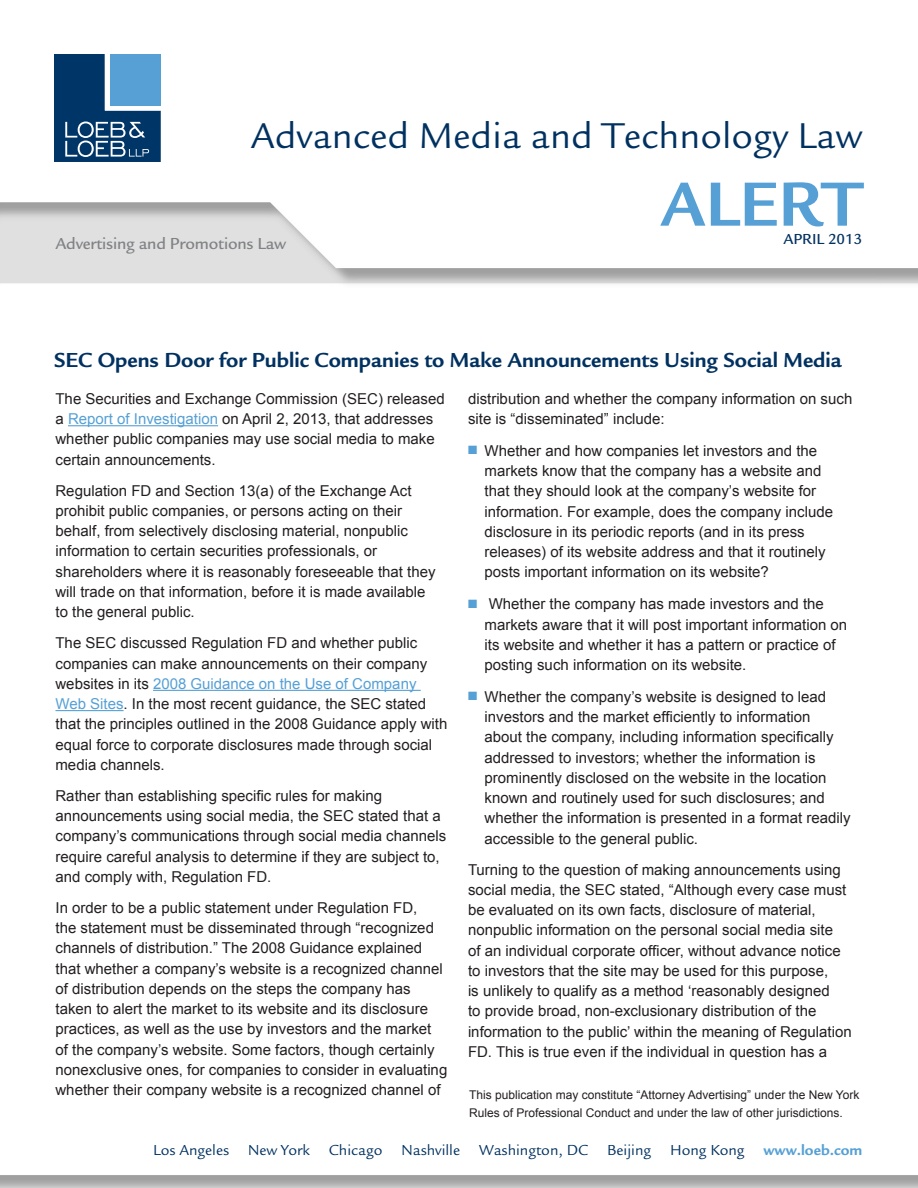
<style>
.page{position:relative;width:918px;height:1188px;background:#fff}
.page>*{position:absolute;margin:0;border:0;box-sizing:border-box;transform-origin:0 0}
._03__Body{font:700 64.5px "Legacy Sans";color:#56a0d5}
._03__Body-2{font:37.2px "Legacy Sans";color:#003160}
._01__Article_Title{font:700 21px "Legacy Sans";color:#003160}
.t1{font:500 16.5px "Legacy Sans";letter-spacing:-.01em;color:#808285}
._03__Body-3{font:15px/20.2px "Arial";color:#231f20}
.t2{font:15px "Legacy Sans";color:#003160}
.t3{font:700 15px "Legacy Sans";color:#56a0d5}
._03__Body-4{font:500 15px "Legacy Sans";color:#003160}
.t4{font:12px/18px "Arial";color:#231f20}
.s1{color:#56a0d5}
</style>
<div class="page">
<hr style="left:68px;top:425px;width:150px;height:1px;background:#56a0d5">
<hr style="left:153px;top:690px;width:268px;height:1px;background:#56a0d5">
<hr style="left:56px;top:710px;width:68px;height:1px;background:#56a0d5">
<svg style="left:54px;top:54px;width:107px;height:108px;background:#316591"></svg>
<p class="_03__Body-2" style="left:251px;top:114px;width:613px">Advanced Media and Technology Law</p>
<p class="_03__Body" style="left:660px;top:165px;width:204px">ALERT</p>
<p class="_03__Body-4" style="left:783px;top:230px;width:81px">APRIL 2013</p>
<p class="t1" style="left:56px;top:234px;width:232px">Advertising and Promotions Law</p>
<p class="_01__Article_Title" style="left:54px;top:347px;width:789px">SEC Opens Door for Public Companies to Make Announcements Using Social Media</p>
<p class="_03__Body-3" style="left:56px;top:389px;width:391px">The Securities and Exchange Commission (SEC) released a <span class="s1">Report of Investigation</span> on April 2, 2013, that addresses whether public companies may use social media to make certain announcements.</p>
<p class="_03__Body-3" style="left:56px;top:480px;width:382px">Regulation FD and Section 13(a) of the Exchange Act prohibit public companies, or persons acting on their behalf, from selectively disclosing material, nonpublic information to certain securities professionals, or shareholders where it is reasonably foreseeable that they will trade on that information, before it is made available to the general public.</p>
<p class="_03__Body-3" style="left:56px;top:633px;width:393px">The SEC discussed Regulation FD and whether public companies can make announcements on their company websites in its <span class="s1">2008 Guidance on the Use of Company Web Sites</span>. In the most recent guidance, the SEC stated that the principles outlined in the 2008 Guidance apply with equal force to corporate disclosures made through social media channels.</p>
<p class="_03__Body-3" style="left:56px;top:786px;width:392px">Rather than establishing specific rules for making announcements using social media, the SEC stated that a company’s communications through social media channels require careful analysis to determine if they are subject to, and comply with, Regulation FD.</p>
<p class="_03__Body-3" style="left:56px;top:898px;width:393px">In order to be a public statement under Regulation FD,<br>the statement must be disseminated through “recognized channels of distribution.” The 2008 Guidance explained that whether a company’s website is a recognized channel of distribution depends on the steps the company has taken to alert the market to its website and its disclosure practices, as well as the use by investors and the market of the company’s website. Some factors, though certainly nonexclusive ones, for companies to consider in evaluating whether their company website is a recognized channel of</p>
<p class="_03__Body-3" style="left:468px;top:389px;width:386px">distribution and whether the company information on such site is “disseminated” include:</p>
<p class="_03__Body-3" style="left:485px;top:441px;width:350px;text-indent:-17px"><span class="s1">■</span> Whether and how companies let investors and the markets know that the company has a website and that they should look at the company’s website for information. For example, does the company include disclosure in its periodic reports (and in its press releases) of its website address and that it routinely posts important information on its website?</p>
<p class="_03__Body-3" style="left:485px;top:594px;width:364px;text-indent:-17px"><span class="s1">■</span> Whether the company has made investors and the markets aware that it will post important information on its website and whether it has a pattern or practice of posting such information on its website.</p>
<p class="_03__Body-3" style="left:485px;top:687px;width:367px;text-indent:-17px"><span class="s1">■</span> Whether the company’s website is designed to lead investors and the market efficiently to information about the company, including information specifically addressed to investors; whether the information is prominently disclosed on the website in the location known and routinely used for such disclosures; and whether the information is presented in a format readily accessible to the general public.</p>
<p class="_03__Body-3" style="left:468px;top:859px;width:385px">Turning to the question of making announcements using social media, the SEC stated, “Although every case must be evaluated on its own facts, disclosure of material, nonpublic information on the personal social media site<br>of an individual corporate officer, without advance notice to investors that the site may be used for this purpose,<br>is unlikely to qualify as a method ‘reasonably designed<br>to provide broad, non-exclusionary distribution of the information to the public’ within the meaning of Regulation FD. This is true even if the individual in question has a</p>
<p class="t4" style="left:469px;top:1086px;width:392px">This publication may constitute “Attorney Advertising” under the New York<br>Rules of Professional Conduct and under the law of other jurisdictions.</p>
<p class="t2" style="left:153px;top:1141px;width:77px">Los Angeles</p>
<p class="t2" style="left:248px;top:1141px;width:63px">New York</p>
<p class="t2" style="left:329px;top:1141px;width:55px">Chicago</p>
<p class="t2" style="left:401px;top:1141px;width:60px">Nashville</p>
<p class="t2" style="left:479px;top:1141px;width:111px">Washington, DC</p>
<p class="t2" style="left:607px;top:1141px;width:45px">Beijing</p>
<p class="t2" style="left:670px;top:1141px;width:76px">Hong Kong</p>
<p class="t3" style="left:763px;top:1141px;width:101px">www.loeb.com</p>
</div>
